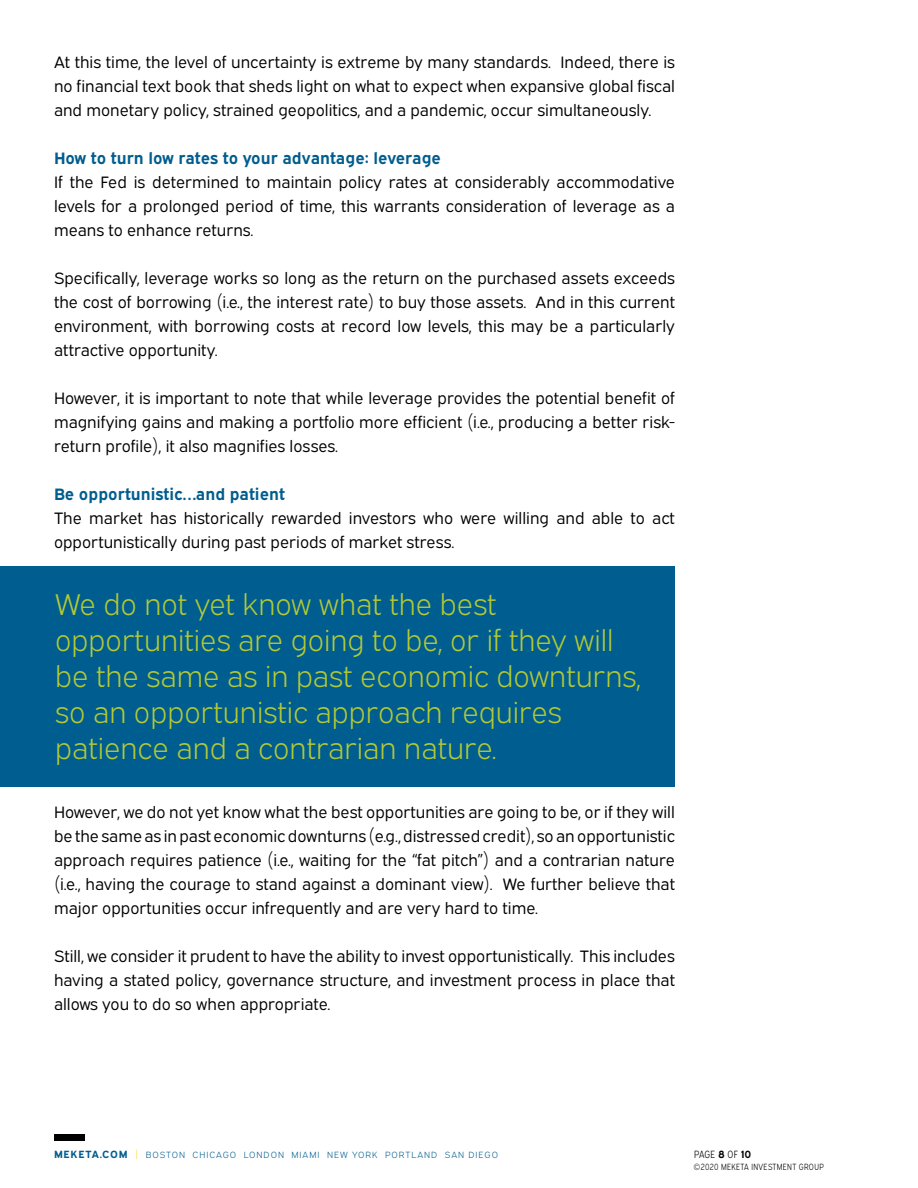
<style>
.page{position:relative;width:918px;height:1188px;background:#fff}
.page>*{position:absolute;margin:0;border:0;box-sizing:border-box;transform-origin:0 0}
.t1{font:30px/36px "Expressway Lt";color:#b3ca35}
.t2{font:16.5px/24px "Expressway Bk";color:#000;text-align:justify}
.t3{font:700 16.5px "Expressway Rg";color:#005d8f}
.t4{font:10.5px "Expressway Cd Lt";letter-spacing:.02em;color:#000}
.t5{font:9px "Expressway Lt";letter-spacing:.11em;color:#005d8f}
.t6{font:9px "Expressway Cd Lt";letter-spacing:.04em;color:#000}
.s1{font-family:"Expressway Rg";font-weight:700;font-size:10.5px}
.s2{font-family:"Expressway Cd Lt";font-size:10.5px;color:#ffcb05}
.s3{font-family:"Expressway Rg";font-weight:700}
.s4{font-family:"Expressway Lt"}
</style>
<div class="page">
<div style="left:54px;top:1134px;width:31px;height:7px;background:#000"></div>
<div style="left:0;top:566px;width:675px;height:221px;background:#005d8f"></div>
<p class="t2" style="left:54px;top:48px;width:623px">At this time, the level of uncertainty is extreme by many standards. Indeed, there is no financial text book that sheds light on what to expect when expansive global fiscal and monetary policy, strained geopolitics, and a pandemic, occur simultaneously.</p>
<p class="t3" style="left:54px;top:145px;width:389px">How to turn low rates to your advantage: leverage</p>
<p class="t2" style="left:54px;top:168px;width:623px">If the Fed is determined to maintain policy rates at considerably accommodative levels for a prolonged period of time, this warrants consideration of leverage as a means to enhance returns.</p>
<p class="t2" style="left:54px;top:264px;width:623px">Specifically, leverage works so long as the return on the purchased assets exceeds the cost of borrowing (i.e., the interest rate) to buy those assets. And in this current environment, with borrowing costs at record low levels, this may be a particularly attractive opportunity.</p>
<p class="t2" style="left:54px;top:384px;width:623px">However, it is important to note that while leverage provides the potential benefit of magnifying gains and making a portfolio more efficient (i.e., producing a better risk&shy;return profile), it also magnifies losses.</p>
<p class="t3" style="left:54px;top:481px;width:233px">Be opportunistic…and patient</p>
<p class="t2" style="left:54px;top:504px;width:623px">The market has historically rewarded investors who were willing and able to act opportunistically during past periods of market stress.</p>
<h1 class="t1" style="left:55px;top:583px;width:587px">We do not yet know what the best opportunities are going to be, or if they will be the same as in past economic downturns, so an opportunistic approach requires patience and a contrarian nature.</h1>
<p class="t2" style="left:54px;top:798px;width:623px">However, we do not yet know what the best opportunities are going to be, or if they will be the same as in past economic downturns (e.g., distressed credit), so an opportunistic approach requires patience (i.e., waiting for the “fat pitch”) and a contrarian nature (i.e., having the courage to stand against a dominant view). We further believe that major opportunities occur infrequently and are very hard to time.</p>
<p class="t2" style="left:54px;top:942px;width:623px">Still, we consider it prudent to have the ability to invest opportunistically. This includes having a stated policy, governance structure, and investment process in place that allows you to do so when appropriate.</p>
<p class="t5" style="left:54px;top:1148px;width:446px"><span class="s1">MEKETA.COM</span> <span class="s2">|</span> BOSTON CHICAGO LONDON MIAMI NEW YORK PORTLAND SAN DIEGO</p>
<p class="t4" style="left:694px;top:1146px;width:59px">PAGE <span class="s3">8</span> OF <span class="s3">10</span></p>
<p class="t6" style="left:694px;top:1160px;width:132px"><span class="s4">©</span>2020 MEKETA INVESTMENT GROUP</p>
</div>
